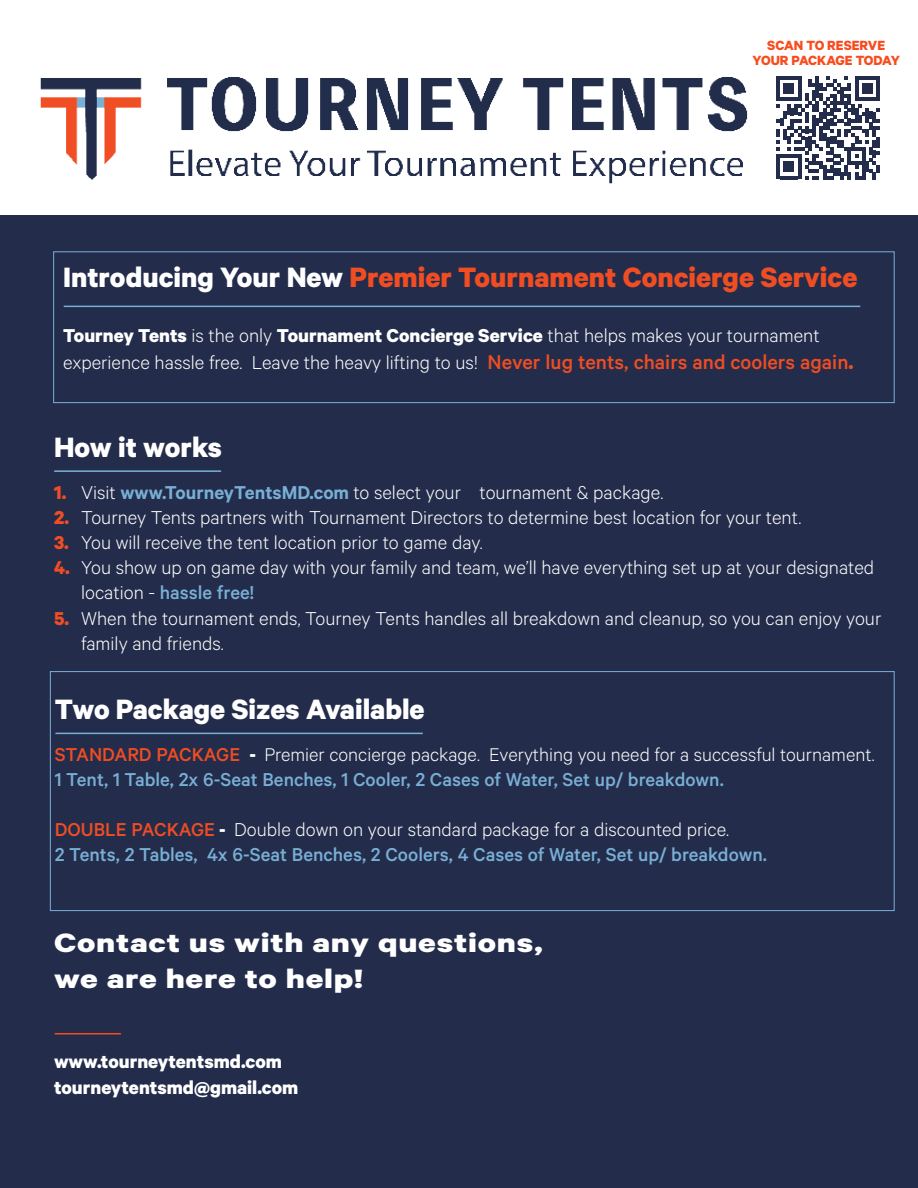
<style>
.page{position:relative;width:918px;height:1188px;background:#fff}
.page>*{position:absolute;margin:0;border:0;box-sizing:border-box;transform-origin:0 0}
.t1{font:700 31.5px "Calibre";color:#f04d23}
.t2{font:700 31.5px "Calibre";color:#fff}
.t3{font:700 29.85px/35.8px "Calibre";letter-spacing:.02em;color:#fff;scale:1.24 1}
.t4{font:300 21px/25.2px "Calibre";color:#fff}
.t5{font:500 21px "Calibre";color:#79afd5}
.t6{font:700 21px "Calibre";color:#fff}
.t7{font:300 20.7px "Calibre";color:#fff}
.t8{font:700 15px/15px "Calibre";color:#f84c1e;text-align:center}
.s1{color:#fff}
.s2{font-weight:300}
.s3{font-weight:500;font-size:22.5px;color:#f04d23}
.s4{font-weight:700;font-size:22.5px;color:#f04d23}
.s5{font-weight:700;color:#f04d23}
.s6{font-weight:600;color:#79afd5}
.s7{font-weight:500;color:#79afd5}
.s8{font-weight:500;font-size:21px;color:#f04d23}
.s9{font-weight:700;font-size:21px}
.s10{font-weight:500;color:#f04d23}
.s11{font-weight:700}
</style>
<div class="page">
<div style="left:0;top:215px;width:918px;height:973px;background:#232d4b"></div>
<hr style="left:64px;top:306px;width:796px;height:1px;background:#79afd5">
<div style="left:53px;top:252px;width:841px;height:151px;border:1px solid #7bafd4"></div>
<hr style="left:55px;top:1033px;width:66px;height:1px;background:#f84c1e">
<svg style="left:776px;top:76px;width:104px;height:103px"></svg>
<hr style="left:54px;top:470px;width:167px;height:2px;background:#79afd5">
<div style="left:50px;top:671px;width:844px;height:240px;border:1px solid #7bafd4"></div>
<hr style="left:55px;top:733px;width:368px;height:1px;background:#79afd5">
<img style="left:40px;top:77px;width:708px;height:107px">
<p class="t8" style="left:753px;top:37px;width:149px">SCAN TO RESERVE<br>YOUR PACKAGE TODAY</p>
<p class="t1" style="left:63px;top:258px;width:796px"><span class="s1">Introducing Your New</span> Premier Tournament Concierge Service</p>
<p class="t6" style="left:63px;top:323px;width:758px">Tourney Tents <span class="s2">is the only</span> Tournament Concierge Service <span class="s2">that helps makes your tournament</span></p>
<p class="t4" style="left:63px;top:349px;width:792px">experience hassle free. Leave the heavy lifting to us! <span class="s3">Never lug tents, chairs and coolers again</span><span class="s4">.</span></p>
<p class="t2" style="left:54px;top:428px;width:169px">How it works</p>
<p class="t4" style="left:54px;top:479px;width:611px"><span class="s5">1.</span> Visit <span class="s6">www.TourneyTentsMD.com</span> to select your tournament &amp; package.</p>
<p class="t4" style="left:54px;top:504px;width:749px"><span class="s5">2.</span> Tourney Tents partners with Tournament Directors to determine best location for your tent.</p>
<p class="t4" style="left:54px;top:529px;width:430px"><span class="s5">3.</span> You will receive the tent location prior to game day.</p>
<p class="t4" style="left:81px;top:554px;width:795px;text-indent:-27px"><span class="s5">4.</span> You show up on game day with your family and team, we’ll have everything set up at your designated location - <span class="s7">hassle free!</span></p>
<p class="t4" style="left:81px;top:605px;width:802px;text-indent:-27px"><span class="s5">5.</span> When the tournament ends, Tourney Tents handles all breakdown and cleanup, so you can enjoy your family and friends.</p>
<p class="t2" style="left:55px;top:690px;width:371px">Two Package Sizes Available</p>
<p class="t7" style="left:55px;top:742px;width:822px"><span class="s8">STANDARD PACKAGE</span> <span class="s9">-</span> Premier concierge package. Everything you need for a successful tournament.</p>
<p class="t5" style="left:55px;top:767px;width:671px">1 Tent, 1 Table, 2x 6-Seat Benches, 1 Cooler, 2 Cases of Water, Set up/ breakdown.</p>
<p class="t4" style="left:55px;top:816px;width:676px"><span class="s10">DOUBLE PACKAGE</span> <span class="s11">-</span> Double down on your standard package for a discounted price.</p>
<p class="t5" style="left:55px;top:843px;width:714px">2 Tents, 2 Tables, 4x 6-Seat Benches, 2 Coolers, 4 Cases of Water, Set up/ breakdown.</p>
<p class="t3" style="left:54px;top:924px;width:396px">Contact us with any questions, we are here to help!</p>
<p class="t6" style="left:54px;top:1049px;width:230px">www.tourneytentsmd.com</p>
<p class="t6" style="left:54px;top:1074px;width:246px">tourneytentsmd@gmail.com</p>
</div>
